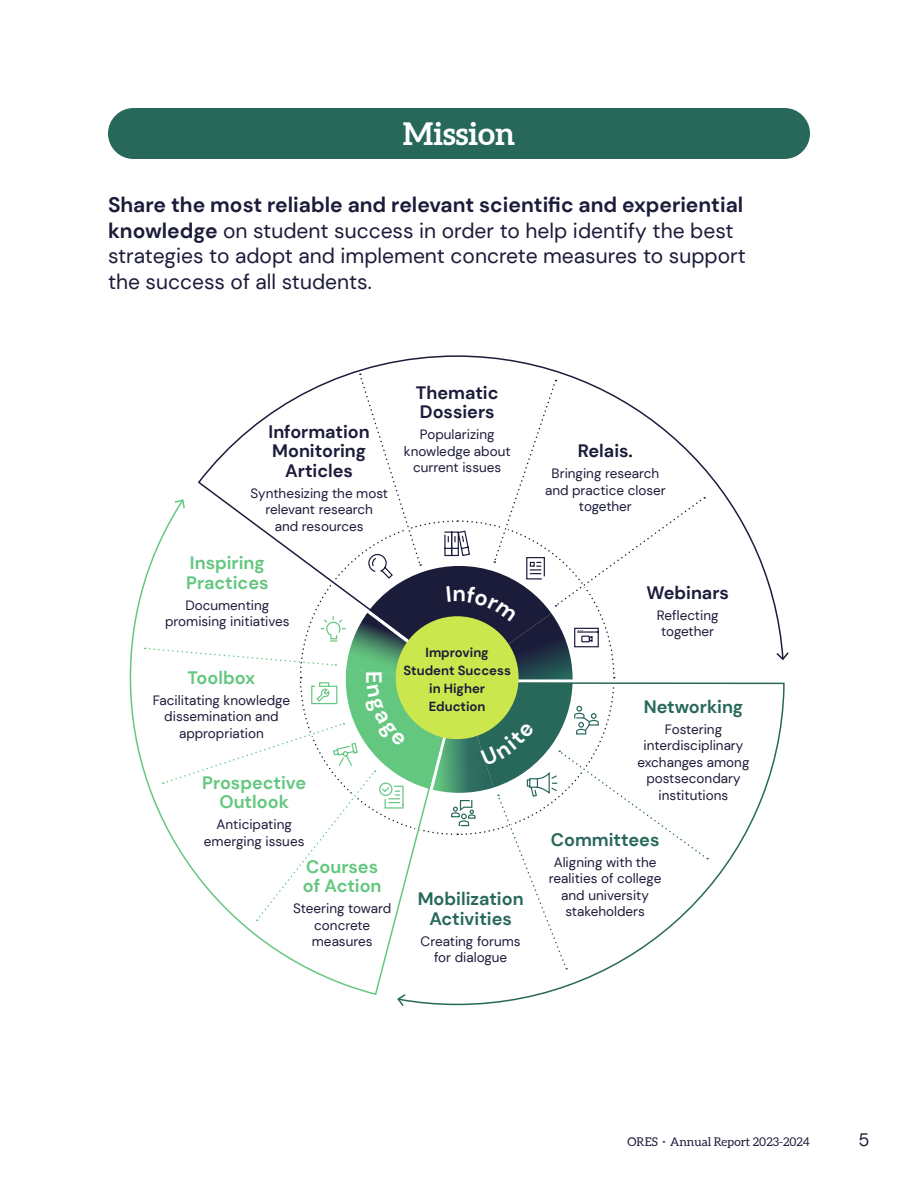
<style>
.page{position:relative;width:918px;height:1188px;background:#fff}
.page>*{position:absolute;margin:0;border:0;box-sizing:border-box;transform-origin:0 0}
.H3_-_Encadré{font:700 31.5px "Aleo";color:#fff}
.t1{font:21px/25.5px "DM Sans";color:#1b1b3a}
.Schema_S-Titre1{font:700 18px/19.5px "DM Sans";color:#1b1b3a;text-align:center}
.Schema_S-Titre1-2{font:700 18px/19.5px "DM Sans";color:#64c780}
.Schema_S-Titre1-3{font:700 18px/19.5px "DM Sans";color:#27685b;text-align:center}
.t2{font:18px "DM Sans";color:#1b1b3a}
.Schema_TxtCourant{font:13.5px/16.5px "DM Sans";color:#1b1b3a;text-align:center}
.Schema-TXT-Centre{font:700 13.2px/18px "DM Sans";color:#1b1b3a;text-align:center}
.t3{font:12px "Aleo";color:#1b1b3a}
.s1{font-weight:700}
.s2{font-family:"Source Code Variable"}
</style>
<div class="page">
<div style="left:108px;top:108px;width:702px;height:51px;background:#27685b;border-radius:26px"></div>
<svg style="left:776px;top:651px;width:13px;height:9px"></svg>
<svg style="left:129px;top:609px;width:254px;height:386px"></svg>
<svg style="left:407px;top:682px;width:378px;height:324px"></svg>
<svg style="left:397px;top:994px;width:10px;height:12px"></svg>
<img style="left:136px;top:355px;width:641px;height:254px">
<svg style="left:145px;top:374px;width:563px;height:595px"></svg>
<p class="H3_-_Encadré" style="left:403px;top:115px;width:114px">Mission</p>
<p class="t1" style="left:108px;top:192px;width:639px"><span class="s1">Share the most reliable and relevant scientific and experiential knowledge</span> on student success in order to help identify the best strategies to adopt and implement concrete measures to support the success of all students.</p>
<p class="Schema_S-Titre1" style="left:269px;top:422px;width:103px">Information<br>Monitoring<br>Articles</p>
<p class="Schema_TxtCourant" style="left:250px;top:485px;width:139px">Synthesizing the most relevant research<br>and resources</p>
<p class="Schema_S-Titre1-2" style="left:186px;top:553px;width:84px">Inspiring<br>Practices</p>
<p class="Schema_TxtCourant" style="left:165px;top:597px;width:126px">Documenting promising initiatives</p>
<p class="Schema_S-Titre1" style="left:416px;top:383px;width:84px;text-align:left">Thematic<br>Dossiers</p>
<p class="Schema_TxtCourant" style="left:404px;top:426px;width:108px">Popularizing knowledge about current issues</p>
<p class="Schema-TXT-Centre" style="left:403px;top:643px;width:109px">Improving<br>Student Success in Higher<br>Eduction</p>
<p class="Schema_S-Titre1-2" style="left:188px;top:668px;width:69px">Toolbox</p>
<p class="Schema_TxtCourant" style="left:153px;top:692px;width:139px">Facilitating knowledge dissemination and appropriation</p>
<p class="Schema_S-Titre1-2" style="left:202px;top:773px;width:106px;text-align:center">Prospective<br>Outlook</p>
<p class="Schema_TxtCourant" style="left:204px;top:816px;width:102px">Anticipating emerging issues</p>
<p class="Schema_S-Titre1-2" style="left:303px;top:857px;width:80px">Courses of Action</p>
<p class="Schema_TxtCourant" style="left:293px;top:900px;width:100px">Steering toward concrete measures</p>
<p class="Schema_S-Titre1-3" style="left:418px;top:889px;width:107px">Mobilization<br>Activities</p>
<p class="Schema_TxtCourant" style="left:421px;top:933px;width:102px">Creating forums for dialogue</p>
<p class="Schema_S-Titre1" style="left:578px;top:441px;width:57px">Relais.</p>
<p class="Schema_TxtCourant" style="left:545px;top:465px;width:122px">Bringing research and practice closer together</p>
<p class="Schema_S-Titre1" style="left:646px;top:583px;width:84px">Webinars</p>
<p class="Schema_TxtCourant" style="left:657px;top:607px;width:63px">Reflecting together</p>
<p class="Schema_S-Titre1-3" style="left:644px;top:697px;width:101px">Networking</p>
<p class="Schema_TxtCourant" style="left:637px;top:721px;width:113px">Fostering interdisciplinary exchanges among postsecondary institutions</p>
<p class="Schema_S-Titre1-3" style="left:551px;top:830px;width:110px">Committees</p>
<p class="Schema_TxtCourant" style="left:549px;top:854px;width:114px">Aligning with the realities of college and university stakeholders</p>
<p class="t3" style="left:628px;top:1135px;width:184px">ORES <span class="s2">·</span> Annual Report 2023-2024</p>
<h3 class="t2" style="left:858px;top:1128px;width:13px">5</h3>
</div>
